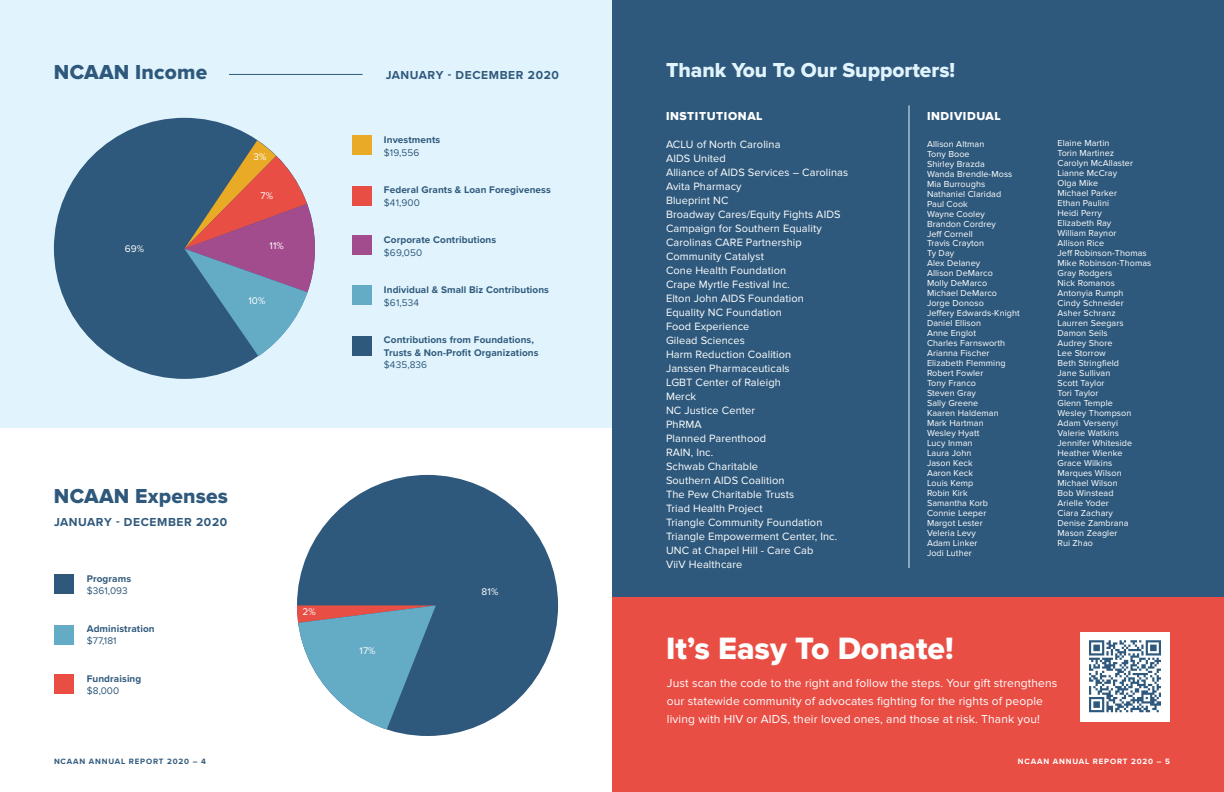
<style>
.page{position:relative;width:1224px;height:792px;background:#fff}
.page>*{position:absolute;margin:0;border:0;box-sizing:border-box;transform-origin:0 0}
.t1{font:32px "Proxima Nova Extrabld";color:#fff}
.t2{font:21px "Proxima Nova Extrabld";color:#e1f4fd}
.t3{font:21px "Proxima Nova Extrabld";letter-spacing:.01em;color:#2f597c}
.t4{font:12px/18px "Proxima Nova";letter-spacing:.01em;color:#fff}
.t5{font:700 12px "Proxima Nova";letter-spacing:.05em;color:#2f597c}
.t6{font:12px "Proxima Nova Extrabld";letter-spacing:.05em;color:#fff}
.t7{font:11px/14px "Proxima Nova";letter-spacing:.01em;color:#fff}
.t8{font:700 10px/12.5px "Proxima Nova";letter-spacing:.01em;color:#2f597c}
.t9{font:10px "Proxima Nova";letter-spacing:.01em;color:#2f597c}
.t10{font:10px "Proxima Nova";letter-spacing:.01em;color:#fff}
.t11{font:9px/10px "Proxima Nova";letter-spacing:.01em;color:#fff}
.t12{font:700 8px "Proxima Nova";letter-spacing:.1em;color:#2f597c}
.t13{font:700 8px "Proxima Nova";letter-spacing:.1em;color:#fff}
</style>
<div class="page">
<div style="left:612px;top:0;width:612px;height:792px;background:#2f597c"></div>
<div style="left:0;top:0;width:612px;height:428px;background:#e1f4fd"></div>
<hr style="left:908px;top:105px;width:2px;height:463px;background:#e1f4fd">
<div style="left:352px;top:135px;width:20px;height:20px;background:#e9aa25"></div>
<div style="left:352px;top:186px;width:20px;height:20px;background:#e94e45"></div>
<div style="left:352px;top:235px;width:20px;height:20px;background:#a24c8e"></div>
<div style="left:352px;top:285px;width:20px;height:20px;background:#64abc6"></div>
<div style="left:352px;top:336px;width:20px;height:20px;background:#2f597c"></div>
<div style="left:54px;top:574px;width:20px;height:20px;background:#2f597c"></div>
<div style="left:54px;top:625px;width:20px;height:20px;background:#64abc6"></div>
<div style="left:54px;top:674px;width:20px;height:20px;background:#e94e45"></div>
<div style="left:54px;top:118px;width:261px;height:261px;background:#2f597c;border-radius:50%"></div>
<svg style="left:184px;top:140px;width:131px;height:216px"></svg>
<hr style="left:229px;top:74px;width:134px;height:1px;background:#2f597c">
<div style="left:297px;top:475px;width:261px;height:261px;background:#2f597c;border-radius:50%"></div>
<svg style="left:297px;top:605px;width:139px;height:124px"></svg>
<div style="left:612px;top:597px;width:612px;height:195px;background:#e94e45"></div>
<div style="left:1080px;top:632px;width:90px;height:90px;background:#fff"></div>
<svg style="left:1089px;top:640px;width:72px;height:72px"></svg>
<h2 class="t3" style="left:54px;top:60px;width:155px">NCAAN Income</h2>
<p class="t10" style="left:125px;top:243px;width:21px">69%</p>
<p class="t10" style="left:253px;top:151px;width:14px">3%</p>
<p class="t10" style="left:261px;top:190px;width:14px">7%</p>
<p class="t10" style="left:270px;top:240px;width:16px">11%</p>
<p class="t10" style="left:248px;top:295px;width:19px">10%</p>
<h3 class="t5" style="left:386px;top:66px;width:175px">JANUARY - DECEMBER 2020</h3>
<p class="t8" style="left:384px;top:133px;width:58px">Investments</p>
<p class="t9" style="left:384px;top:146px;width:37px">$19,556</p>
<p class="t8" style="left:384px;top:183px;width:168px">Federal Grants &amp; Loan Foregiveness</p>
<p class="t9" style="left:384px;top:196px;width:37px">$41,900</p>
<p class="t8" style="left:384px;top:233px;width:114px">Corporate Contributions</p>
<p class="t9" style="left:384px;top:246px;width:40px">$69,050</p>
<p class="t8" style="left:384px;top:283px;width:167px">Individual &amp; Small Biz Contributions</p>
<p class="t9" style="left:384px;top:296px;width:37px">$61,534</p>
<p class="t8" style="left:384px;top:333px;width:156px">Contributions from Foundations,<br>Trusts &amp; Non-Profit Organizations</p>
<p class="t9" style="left:384px;top:359px;width:45px">$435,836</p>
<h2 class="t3" style="left:54px;top:483px;width:176px">NCAAN Expenses</h2>
<h3 class="t5" style="left:54px;top:513px;width:175px">JANUARY - DECEMBER 2020</h3>
<p class="t8" style="left:87px;top:572px;width:46px">Programs</p>
<p class="t9" style="left:87px;top:585px;width:43px">$361,093</p>
<p class="t8" style="left:87px;top:622px;width:69px">Administration</p>
<p class="t9" style="left:87px;top:635px;width:31px">$77,181</p>
<p class="t8" style="left:87px;top:672px;width:56px">Fundraising</p>
<p class="t9" style="left:87px;top:685px;width:34px">$8,000</p>
<p class="t10" style="left:302px;top:606px;width:15px">2%</p>
<p class="t10" style="left:360px;top:645px;width:18px">17%</p>
<p class="t10" style="left:482px;top:586px;width:18px">81%</p>
<h2 class="t2" style="left:666px;top:58px;width:291px">Thank You To Our Supporters!</h2>
<h3 class="t6" style="left:666px;top:109px;width:98px">INSTITUTIONAL</h3>
<h3 class="t6" style="left:927px;top:109px;width:75px">INDIVIDUAL</h3>
<p class="t11" style="left:927px;top:139px;width:94px">Allison Altman<br>Tony Booe<br>Shirley Brazda<br>Wanda Brendle-Moss<br>Mia Burroughs<br>Nathaniel Claridad<br>Paul Cook<br>Wayne Cooley<br>Brandon Cordrey<br>Jeff Cornell<br>Travis Crayton<br>Ty Day<br>Alex Delaney<br>Allison DeMarco<br>Molly DeMarco<br>Michael DeMarco<br>Jorge Donoso<br>Jeffery Edwards-Knight<br>Daniel Ellison<br>Anne Englot<br>Charles Farnsworth<br>Arianna Fischer<br>Elizabeth Flemming<br>Robert Fowler<br>Tony Franco<br>Steven Gray<br>Sally Greene<br>Kaaren Haldeman<br>Mark Hartman<br>Wesley Hyatt<br>Lucy Inman<br>Laura John<br>Jason Keck<br>Aaron Keck<br>Louis Kemp<br>Robin Kirk<br>Samantha Korb<br>Connie Leeper<br>Margot Lester<br>Veleria Levy<br>Adam Linker<br>Jodi Luther</p>
<p class="t11" style="left:1058px;top:139px;width:95px">Elaine Martin<br>Torin Martinez<br>Carolyn McAllaster<br>Lianne McCray<br>Olga Mike<br>Michael Parker<br>Ethan Paulini<br>Heidi Perry<br>Elizabeth Ray<br>William Raynor<br>Allison Rice<br>Jeff Robinson-Thomas<br>Mike Robinson-Thomas<br>Gray Rodgers<br>Nick Romanos<br>Antonyia Rumph<br>Cindy Schneider<br>Asher Schranz<br>Laurren Seegars<br>Damon Seils<br>Audrey Shore<br>Lee Storrow<br>Beth Stringfield<br>Jane Sullivan<br>Scott Taylor<br>Tori Taylor<br>Glenn Temple<br>Wesley Thompson<br>Adam Versenyi<br>Valerie Watkins<br>Jennifer Whiteside<br>Heather Wienke<br>Grace Wilkins<br>Marques Wilson<br>Michael Wilson<br>Bob Winstead<br>Arielle Yoder<br>Ciara Zachary<br>Denise Zambrana<br>Mason Zeagler<br>Rui Zhao</p>
<p class="t7" style="left:666px;top:138px;width:184px">ACLU of North Carolina<br>AIDS United<br>Alliance of AIDS Services – Carolinas<br>Avita Pharmacy<br>Blueprint NC<br>Broadway Cares/Equity Fights AIDS<br>Campaign for Southern Equality<br>Carolinas CARE Partnership<br>Community Catalyst<br>Cone Health Foundation<br>Crape Myrtle Festival Inc.<br>Elton John AIDS Foundation<br>Equality NC Foundation<br>Food Experience<br>Gilead Sciences<br>Harm Reduction Coalition<br>Janssen Pharmaceuticals<br>LGBT Center of Raleigh<br>Merck<br>NC Justice Center<br>PhRMA<br>Planned Parenthood<br>RAIN, Inc.<br>Schwab Charitable<br>Southern AIDS Coalition<br>The Pew Charitable Trusts<br>Triad Health Project<br>Triangle Community Foundation<br>Triangle Empowerment Center, Inc.<br>UNC at Chapel Hill - Care Cab<br>ViiV Healthcare</p>
<h1 class="t1" style="left:666px;top:629px;width:289px">It’s Easy To Donate!</h1>
<h3 class="t4" style="left:667px;top:674px;width:392px">Just scan the code to the right and follow the steps. Your gift strengthens our statewide community of advocates fighting for the rights of people living with HIV or AIDS, their loved ones, and those at risk. Thank you!</h3>
<p class="t12" style="left:54px;top:756px;width:153px">NCAAN ANNUAL REPORT 2020 – 4</p>
<p class="t13" style="left:1018px;top:756px;width:154px">NCAAN ANNUAL REPORT 2020 – 5</p>
</div>
